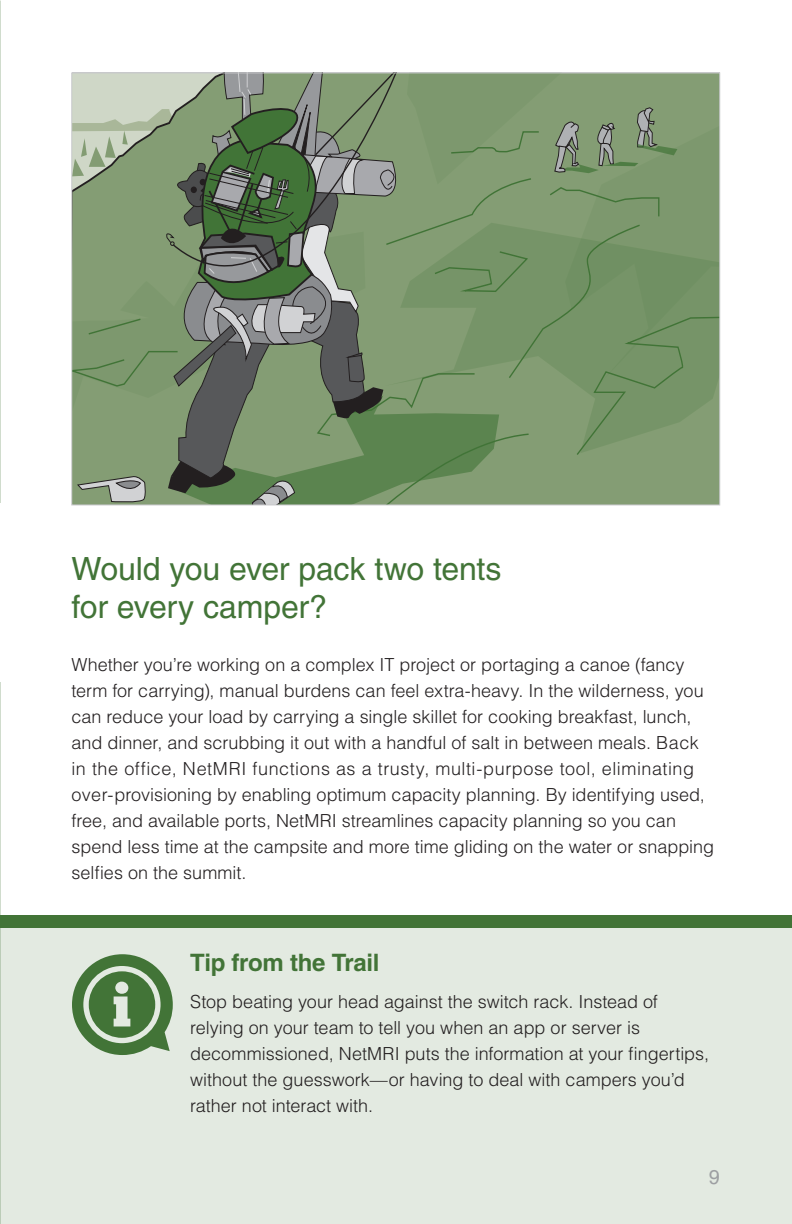
<style>
.page{position:relative;width:792px;height:1224px;background:#fff}
.page>*{position:absolute;margin:0;border:0;box-sizing:border-box;transform-origin:0 0}
.Question{font:32px/38px "Helvetica LT Std";letter-spacing:-.01em;color:#427437}
.Tip{font:700 24px "Helvetica LT Std";letter-spacing:-.015em;color:#427437}
.Subhead{font:20px "Helvetica LT Std";color:#9d9fa2}
.Body{font:300 18px/26px "Helvetica LT Std";color:#231f20}
</style>
<div class="page">
<div style="left:0;top:915px;width:792px;height:309px;background:#e3eae1"></div>
<div style="left:0;top:915px;width:792px;height:13px;background:#427437"></div>
<svg style="left:72px;top:954px;width:101px;height:101px"></svg>
<svg style="left:74px;top:75px;width:644px;height:428px;background:#7b926e"></svg>
<p class="Question" style="left:72px;top:549px;width:431px">Would you ever pack two tents for every camper?</p>
<p class="Body" style="left:72px;top:651px;width:644px">Whether you’re working on a complex IT project or portaging a canoe (fancy term for carrying), manual burdens can feel extra-heavy. In the wilderness, you can reduce your load by carrying a single skillet for cooking breakfast, lunch, and dinner, and scrubbing it out with a handful of salt in between meals. Back in the office, NetMRI functions as a trusty, multi-purpose tool, eliminating over-provisioning by enabling optimum capacity planning. By identifying used, free, and available ports, NetMRI streamlines capacity planning so you can spend less time at the campsite and more time gliding on the water or snapping selfies on the summit.</p>
<p class="Tip" style="left:190px;top:948px;width:191px">Tip from the Trail</p>
<p class="Body" style="left:190px;top:988px;width:521px">Stop beating your head against the switch rack. Instead of relying on your team to tell you when an app or server is decommissioned, NetMRI puts the information at your fingertips, without the guesswork—or having to deal with campers you’d rather not interact with.</p>
<p class="Subhead" style="left:709px;top:1166px;width:13px">9</p>
</div>
